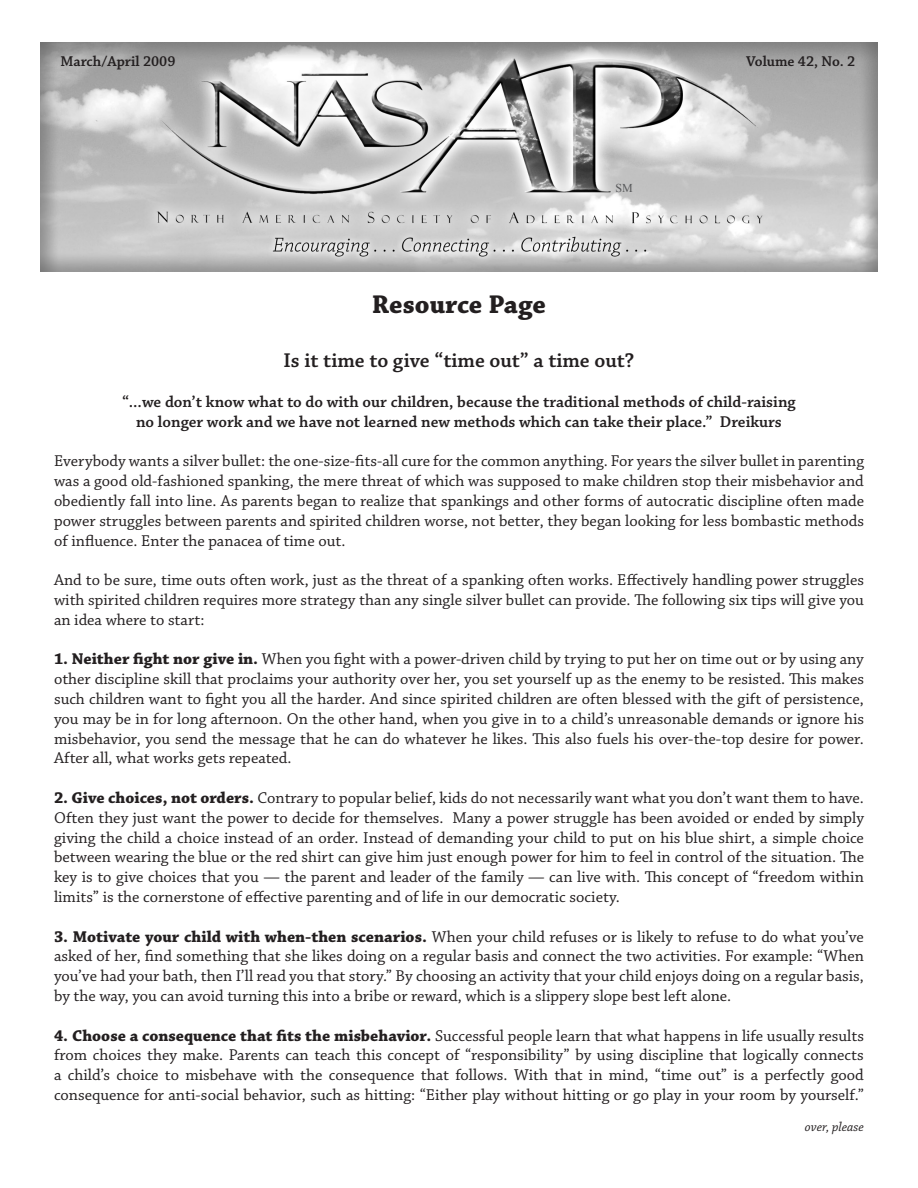
<style>
.page{position:relative;width:918px;height:1188px;background:#fff}
.page>*{position:absolute;margin:0;border:0;box-sizing:border-box;transform-origin:0 0}
.t1{font:700 27px "Chaparral Pro";color:#231f20}
.t2{font:600 21px "Chaparral Pro";color:#231f20}
.t3{font:16.5px/19.8px "Chaparral Pro";color:#231f20;text-align:justify}
.t4{font:600 16.5px "Chaparral Pro";color:#231f20}
.t5{font:600 15px "Chaparral Pro";color:#231f20}
.t6{font:italic 13.5px "Chaparral Pro";color:#231f20}
.t7{font:12px "Times New Roman";color:#57585a}
.s1{font-weight:700}
</style>
<div class="page">
<img style="left:41px;top:42px;width:837px;height:230px">
<p class="t5" style="left:60px;top:53px;width:117px">March/April 2009</p>
<p class="t5" style="left:746px;top:53px;width:111px">Volume 42, No. 2</p>
<p class="t7" style="left:615px;top:180px;width:19px">SM</p>
<p class="t1" style="left:372px;top:289px;width:176px">Resource Page</p>
<p class="t2" style="left:284px;top:349px;width:352px">Is it time to give “time out” a time out?</p>
<p class="t4" style="left:122px;top:392px;width:675px">“...we don’t know what to do with our children, because the traditional methods of child-raising</p>
<p class="t4" style="left:136px;top:412px;width:647px">no longer work and we have not learned new methods which can take their place.” Dreikurs</p>
<p class="t3" style="left:54px;top:452px;width:812px">Everybody wants a silver bullet: the one-size-fits-all cure for the common anything. For years the silver bullet in parenting was a good old-fashioned spanking, the mere threat of which was supposed to make children stop their misbehavior and obediently fall into line. As parents began to realize that spankings and other forms of autocratic discipline often made power struggles between parents and spirited children worse, not better, they began looking for less bombastic methods of influence. Enter the panacea of time out.</p>
<p class="t3" style="left:54px;top:571px;width:812px">And to be sure, time outs often work, just as the threat of a spanking often works. Effectively handling power struggles with spirited children requires more strategy than any single silver bullet can provide. The following six tips will give you an idea where to start:</p>
<p class="t3" style="left:54px;top:650px;width:812px"><span class="s1">1. Neither fight nor give in.</span> When you fight with a power-driven child by trying to put her on time out or by using any other discipline skill that proclaims your authority over her, you set yourself up as the enemy to be resisted. This makes such children want to fight you all the harder. And since spirited children are often blessed with the gift of persistence, you may be in for long afternoon. On the other hand, when you give in to a child’s unreasonable demands or ignore his misbehavior, you send the message that he can do whatever he likes. This also fuels his over-the-top desire for power.<br>After all, what works gets repeated.</p>
<p class="t3" style="left:54px;top:789px;width:812px"><span class="s1">2. Give choices, not orders.</span> Contrary to popular belief, kids do not necessarily want what you don’t want them to have.<br>Often they just want the power to decide for themselves. Many a power struggle has been avoided or ended by simply giving the child a choice instead of an order. Instead of demanding your child to put on his blue shirt, a simple choice between wearing the blue or the red shirt can give him just enough power for him to feel in control of the situation. The key is to give choices that you — the parent and leader of the family — can live with. This concept of “freedom within limits” is the cornerstone of effective parenting and of life in our democratic society.</p>
<p class="t3" style="left:54px;top:927px;width:812px"><span class="s1">3. Motivate your child with when-then scenarios.</span> When your child refuses or is likely to refuse to do what you’ve asked of her, find something that she likes doing on a regular basis and connect the two activities. For example: “When you’ve had your bath, then I’ll read you that story.” By choosing an activity that your child enjoys doing on a regular basis, by the way, you can avoid turning this into a bribe or reward, which is a slippery slope best left alone.</p>
<p class="t3" style="left:54px;top:1026px;width:811px"><span class="s1">4. Choose a consequence that fits the misbehavior.</span> Successful people learn that what happens in life usually results from choices they make. Parents can teach this concept of “responsibility” by using discipline that logically connects a child’s choice to misbehave with the consequence that follows. With that in mind, “time out” is a perfectly good consequence for anti-social behavior, such as hitting: “Either play without hitting or go play in your room by yourself.”</p>
<p class="t6" style="left:805px;top:1119px;width:61px">over, please</p>
</div>
